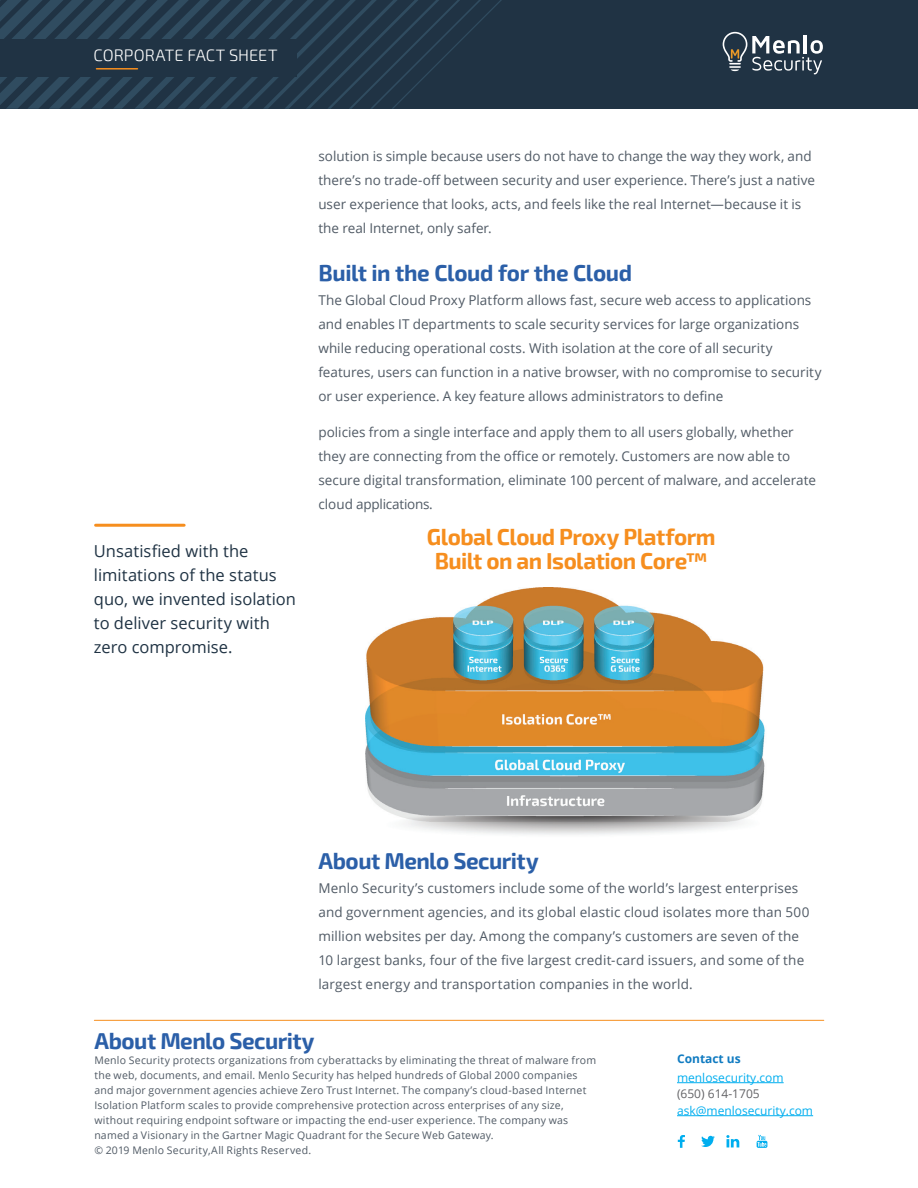
<style>
.page{position:relative;width:918px;height:1188px;background:#fff}
.page>*{position:absolute;margin:0;border:0;box-sizing:border-box;transform-origin:0 0}
.t1{font:700 22.5px "Exo 2";letter-spacing:-.02em;color:#2b5fa8}
.t2{font:700 22.5px/24px "Exo 2";letter-spacing:-.025em;color:#f68e1e;text-align:center}
.t3{font:16.5px/24px "Open Sans";color:#203344}
.t4{font:300 16.5px "Exo 2";color:#fff}
.t5{font:13.5px/24px "Open Sans";letter-spacing:.005em;color:#505a65}
.t6{font:12px "Open Sans";color:#00aeef}
.t7{font:12px "Open Sans";color:#636366}
.t8{font:700 12px "Open Sans";color:#107bc1}
.t9{font:10.5px/15px "Open Sans";letter-spacing:.02em;color:#505a65}
</style>
<div class="page">
<div style="left:0;top:0;width:918px;height:109px;background:#203344"></div>
<svg style="left:0;top:0;width:502px;height:109px"></svg>
<div style="left:0;top:39px;width:297px;height:38px;background:#203344"></div>
<hr style="left:96px;top:68px;width:41px;height:2px;background:#f68e1e">
<hr style="left:677px;top:1082px;width:107px;height:1px;background:#00aeef">
<hr style="left:677px;top:1115px;width:136px;height:1px;background:#00aeef">
<svg style="left:678px;top:1135px;width:7px;height:13px"></svg>
<svg style="left:701px;top:1136px;width:14px;height:11px"></svg>
<svg style="left:726px;top:1135px;width:13px;height:12px"></svg>
<svg style="left:757px;top:1135px;width:10px;height:13px"></svg>
<hr style="left:94px;top:1020px;width:730px;height:1px;background:#f68e1e">
<svg style="left:723px;top:32px;width:100px;height:42px"></svg>
<hr style="left:96px;top:524px;width:88px;height:3px;background:#f68e1e">
<img style="left:365px;top:588px;width:400px;height:247px">
<p class="t4" style="left:94px;top:46px;width:185px">CORPORATE FACT SHEET</p>
<p class="t3" style="left:94px;top:538px;width:203px">Unsatisfied with the limitations of the status quo, we invented isolation to deliver security with zero compromise.</p>
<p class="t5" style="left:318px;top:144px;width:498px">solution is simple because users do not have to change the way they work, and there’s no trade-off between security and user experience. There’s just a native user experience that looks, acts, and feels like the real Internet—because it is the real Internet, only safer.</p>
<h1 class="t1" style="left:318px;top:259px;width:315px">Built in the Cloud for the Cloud</h1>
<p class="t5" style="left:318px;top:288px;width:505px">The Global Cloud Proxy Platform allows fast, secure web access to applications and enables IT departments to scale security services for large organizations while reducing operational costs. With isolation at the core of all security features, users can function in a native browser, with no compromise to security or user experience. A key feature allows administrators to define</p>
<p class="t5" style="left:318px;top:420px;width:499px">policies from a single interface and apply them to all users globally, whether they are connecting from the office or remotely. Customers are now able to secure digital transformation, eliminate 100 percent of malware, and accelerate cloud applications.</p>
<h1 class="t2" style="left:427px;top:525px;width:290px">Global Cloud Proxy Platform<br>Built on an Isolation Core™</h1>
<h1 class="t1" style="left:318px;top:847px;width:222px">About Menlo Security</h1>
<p class="t5" style="left:318px;top:876px;width:493px">Menlo Security’s customers include some of the world’s largest enterprises and government agencies, and its global elastic cloud isolates more than 500 million websites per day. Among the company’s customers are seven of the 10 largest banks, four of the five largest credit-card issuers, and some of the largest energy and transportation companies in the world.</p>
<h1 class="t1" style="left:94px;top:1027px;width:222px">About Menlo Security</h1>
<p class="t9" style="left:94px;top:1052px;width:503px">Menlo Security protects organizations from cyberattacks by eliminating the threat of malware from the web, documents, and email. Menlo Security has helped hundreds of Global 2000 companies and major government agencies achieve Zero Trust Internet. The company’s cloud-based Internet Isolation Platform scales to provide comprehensive protection across enterprises of any size, without requiring endpoint software or impacting the end-user experience. The company was named a Visionary in the Gartner Magic Quadrant for the Secure Web Gateway.<br>© 2019 Menlo Security,All Rights Reserved.</p>
<p class="t8" style="left:677px;top:1050px;width:65px">Contact us</p>
<p class="t6" style="left:677px;top:1069px;width:108px">menlosecurity.com</p>
<p class="t7" style="left:677px;top:1086px;width:84px">(650) 614-1705</p>
<p class="t6" style="left:677px;top:1102px;width:138px">ask@menlosecurity.com</p>
</div>
